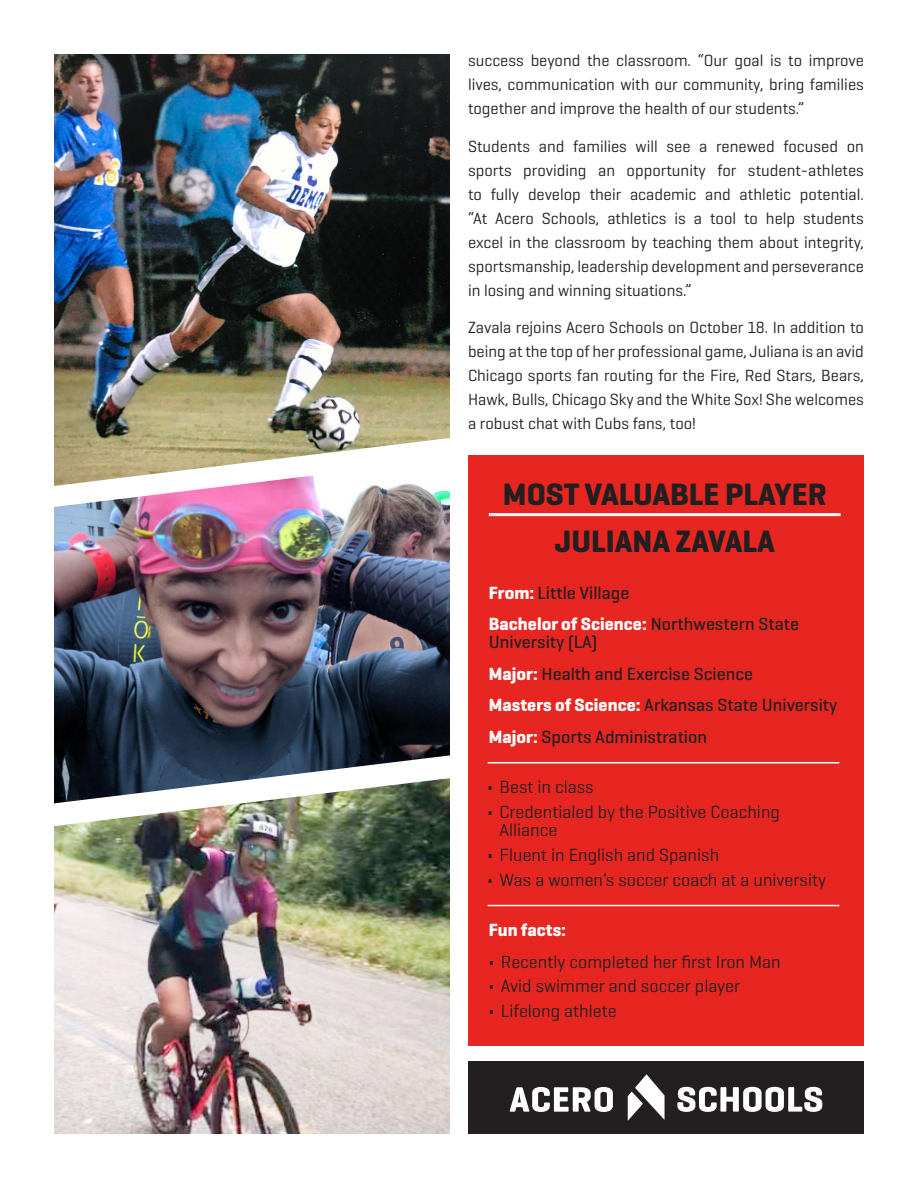
<style>
.page{position:relative;width:918px;height:1188px;background:#fff}
.page>*{position:absolute;margin:0;border:0;box-sizing:border-box;transform-origin:0 0}
.t1{font:700 31.5px "Geogrotesque";color:#231f20}
.t2{font:18px/18px "Geogrotesque";color:#231f20}
.t3{font:500 18px/18px "Geogrotesque";color:#231f20}
.t4{font:700 18px "Geogrotesque";color:#fff}
.t5{font:16.5px/24px "Geogrotesque";color:#231f20;text-align:justify}
.s1{font-weight:700;color:#fff}
.s2{font-weight:700}
</style>
<div class="page">
<div style="left:468px;top:455px;width:396px;height:591px;background:#e72621"></div>
<hr style="left:489px;top:513px;width:352px;height:3px;background:#fff">
<hr style="left:488px;top:762px;width:351px;height:1px;background:#fff">
<hr style="left:488px;top:905px;width:351px;height:1px;background:#fff">
<img style="left:54px;top:486px;width:396px;height:292px">
<img style="left:54px;top:54px;width:396px;height:432px">
<img style="left:54px;top:778px;width:396px;height:356px">
<div style="left:468px;top:1061px;width:396px;height:73px;background:#231f20"></div>
<svg style="left:510px;top:1087px;width:103px;height:25px"></svg>
<svg style="left:677px;top:1087px;width:145px;height:25px"></svg>
<svg style="left:628px;top:1074px;width:37px;height:47px"></svg>
<p class="t5" style="left:468px;top:48px;width:398px">success beyond the classroom. “Our goal is to improve lives, communication with our community, bring families together and improve the health of our students.”</p>
<p class="t5" style="left:468px;top:134px;width:398px">Students and families will see a renewed focused on sports providing an opportunity for student-athletes to fully develop their academic and athletic potential. “At Acero Schools, athletics is a tool to help students excel in the classroom by teaching them about integrity, sportsmanship, leadership development and perseverance in losing and winning situations.”</p>
<p class="t5" style="left:468px;top:315px;width:398px">Zavala rejoins Acero Schools on October 18. In addition to being at the top of her professional game, Juliana is an avid Chicago sports fan routing for the Fire, Red Stars, Bears, Hawk, Bulls, Chicago Sky and the White Sox! She welcomes a robust chat with Cubs fans, too!</p>
<p class="t1" style="left:503px;top:475px;width:325px">MOST VALUABLE PLAYER</p>
<p class="t1" style="left:555px;top:521px;width:221px">JULIANA ZAVALA</p>
<p class="t3" style="left:489px;top:583px;width:142px"><span class="s1">From:</span> Little Village</p>
<p class="t3" style="left:489px;top:615px;width:312px"><span class="s1">Bachelor of Science:</span> Northwestern State<br>University (LA)</p>
<p class="t3" style="left:489px;top:664px;width:266px"><span class="s1">Major:</span> Health and Exercise Science</p>
<p class="t3" style="left:489px;top:696px;width:350px"><span class="s1">Masters of Science:</span> Arkansas State University</p>
<p class="t3" style="left:489px;top:727px;width:220px"><span class="s1">Major:</span> Sports Administration</p>
<p class="t2" style="left:488px;top:778px;width:108px"><span class="s2">•</span> Best in class</p>
<p class="t2" style="left:500px;top:802px;width:282px;text-indent:-12px"><span class="s2">•</span> Credentialed by the Positive Coaching<br>Alliance</p>
<p class="t2" style="left:488px;top:845px;width:233px"><span class="s2">•</span> Fluent in English and Spanish</p>
<p class="t2" style="left:488px;top:870px;width:340px"><span class="s2">•</span> Was a women’s soccer coach at a university</p>
<p class="t4" style="left:489px;top:919px;width:79px">Fun facts:</p>
<p class="t2" style="left:489px;top:952px;width:293px"><span class="s2">•</span> Recently completed her first Iron Man</p>
<p class="t2" style="left:489px;top:977px;width:253px"><span class="s2">•</span> Avid swimmer and soccer player</p>
<p class="t2" style="left:489px;top:1001px;width:129px"><span class="s2">•</span> Lifelong athlete</p>
</div>
